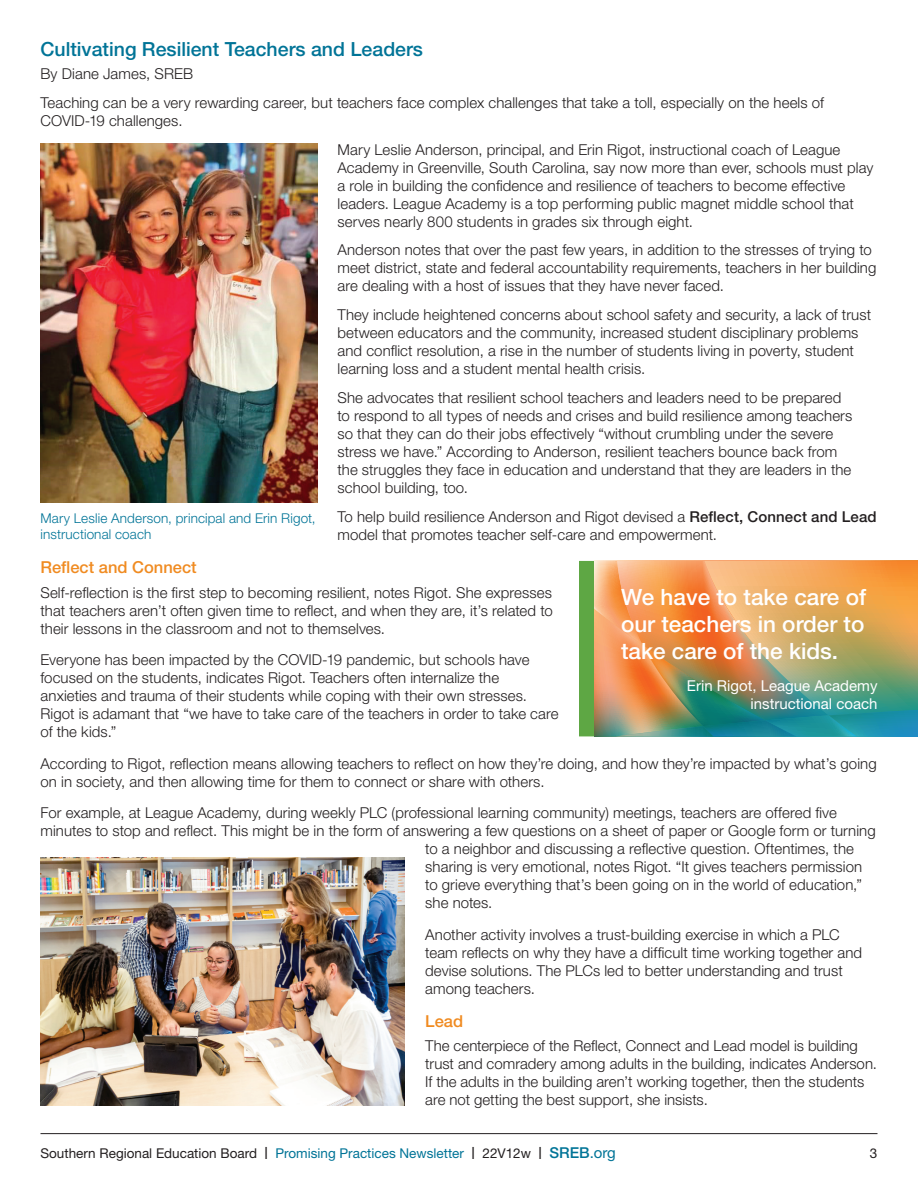
<style>
.page{position:relative;width:918px;height:1188px;background:#fff}
.page>*{position:absolute;margin:0;border:0;box-sizing:border-box;transform-origin:0 0}
.t1{font:500 22.5px/27px "Helvetica Neue";color:#fff;text-align:justify}
.t2{font:500 19.5px "Helvetica Neue";color:#007497}
.t3{font:500 16.5px "Helvetica Neue";color:#f08b21}
.t4{font:300 15px/18px "Helvetica Neue";letter-spacing:.005em;color:#231f20}
.t5{font:15px/18px "Helvetica Neue";color:#fff;text-align:right}
.t6{font:13.5px "Helvetica Neue";color:#231f20}
.t7{font:300 13.5px/16.2px "Helvetica Neue";letter-spacing:.01em;color:#007497}
.s1{font-weight:500}
.s2{font-size:16.8px}
.s3{color:#007497}
.s4{font-weight:500;font-size:15px;color:#007497}
.s5{font-size:15px;color:#007497}
</style>
<div class="page">
<hr style="left:40px;top:1133px;width:838px;height:1px;background:#231f20">
<img style="left:40px;top:144px;width:277px;height:358px">
<div style="left:579px;top:561px;width:15px;height:175px;background:#5ea744"></div>
<img style="left:594px;top:561px;width:324px;height:175px">
<img style="left:41px;top:857px;width:364px;height:248px">
<h2 class="t2" style="left:40px;top:37px;width:384px">Cultivating Resilient Teachers and Leaders</h2>
<p class="t4" style="left:40px;top:59px;width:785px;line-height:28.8px">By Diane James, SREB<br>Teaching can be a very rewarding career, but teachers face complex challenges that take a toll, especially on the heels of</p>
<p class="t4" style="left:40px;top:111px;width:144px">COVID-19 challenges.</p>
<p class="t4" style="left:338px;top:140px;width:537px">Mary Leslie Anderson, principal, and Erin Rigot, instructional coach of League Academy in Greenville, South Carolina, say now more than ever, schools must play a role in building the confidence and resilience of teachers to become effective leaders. League Academy is a top performing public magnet middle school that serves nearly 800 students in grades six through eight.</p>
<p class="t4" style="left:338px;top:241px;width:540px">Anderson notes that over the past few years, in addition to the stresses of trying to meet district, state and federal accountability requirements, teachers in her building are dealing with a host of issues that they have never faced.</p>
<p class="t4" style="left:338px;top:306px;width:535px">They include heightened concerns about school safety and security, a lack of trust between educators and the community, increased student disciplinary problems and conflict resolution, a rise in the number of students living in poverty, student learning loss and a student mental health crisis.</p>
<p class="t4" style="left:338px;top:388px;width:516px">She advocates that resilient school teachers and leaders need to be prepared to respond to all types of needs and crises and build resilience among teachers so that they can do their jobs effectively “without crumbling under the severe stress we have.” According to Anderson, resilient teachers bounce back from the struggles they face in education and understand that they are leaders in the school building, too.</p>
<p class="t4" style="left:338px;top:507px;width:541px">To help build resilience Anderson and Rigot devised a <span class="s1">Reflect, Connect and Lead </span>model that promotes teacher self-care and empowerment.</p>
<p class="t3" style="left:40px;top:557px;width:158px">Reflect and Connect</p>
<p class="t4" style="left:40px;top:583px;width:514px;text-align:justify">Self-reflection is the first step to becoming resilient, notes Rigot. She expresses that teachers aren’t often given time to reflect, and when they are, it’s related to their lessons in the classroom and not to themselves.</p>
<p class="t4" style="left:40px;top:650px;width:520px">Everyone has been impacted by the COVID-19 pandemic, but schools have focused on the students, indicates Rigot. Teachers often internalize the anxieties and trauma of their students while coping with their own stresses.<br>Rigot is adamant that “we have to take care of the teachers in order to take care of the kids.”</p>
<p class="t4" style="left:40px;top:754px;width:838px">According to Rigot, reflection means allowing teachers to reflect on how they’re doing, and how they’re impacted by what’s going on in society, and then allowing time for them to connect or share with others.</p>
<p class="t4" style="left:40px;top:803px;width:798px">For example, at League Academy, during weekly PLC (professional learning community) meetings, teachers are offered five</p>
<p class="t4" style="left:40px;top:821px;width:837px">minutes to stop and reflect. This might be in the form of answering a few questions on a sheet of paper or Google form or turning</p>
<p class="t4" style="left:425px;top:839px;width:430px">to a neighbor and discussing a reflective question. Oftentimes, the</p>
<p class="t4" style="left:425px;top:857px;width:439px">sharing is very emotional, notes Rigot. “It gives teachers permission</p>
<p class="t4" style="left:425px;top:875px;width:438px">to grieve everything that’s been going on in the world of education,”</p>
<p class="t4" style="left:425px;top:893px;width:69px">she notes.</p>
<p class="t4" style="left:425px;top:925px;width:438px">Another activity involves a trust-building exercise in which a PLC team reflects on why they have a difficult time working together and devise solutions. The PLCs led to better understanding and trust among teachers.</p>
<p class="t3" style="left:425px;top:1011px;width:39px">Lead</p>
<p class="t4" style="left:425px;top:1037px;width:453px">The centerpiece of the Reflect, Connect and Lead model is building trust and comradery among adults in the building, indicates Anderson.<br>If the adults in the building aren’t working together, then the students are not getting the best support, she insists.</p>
<p class="t7" style="left:40px;top:510px;width:277px">Mary Leslie Anderson, principal and Erin Rigot, instructional coach</p>
<h1 class="t1" style="left:621px;top:584px;width:247px">We have to take care of our teachers in order to take care of the kids.</h1>
<p class="t5" style="left:687px;top:676px;width:192px">Erin Rigot, League Academy instructional coach</p>
<p class="t6" style="left:40px;top:1145px;width:577px">Southern Regional Education Board <span class="s2">I</span> <span class="s3">Promising Practices Newsletter</span> <span class="s2">I</span> 22V12w <span class="s2">I</span> <span class="s4">SREB</span><span class="s5">.org</span></p>
<p class="t6" style="left:870px;top:1145px;width:9px">3</p>
</div>
